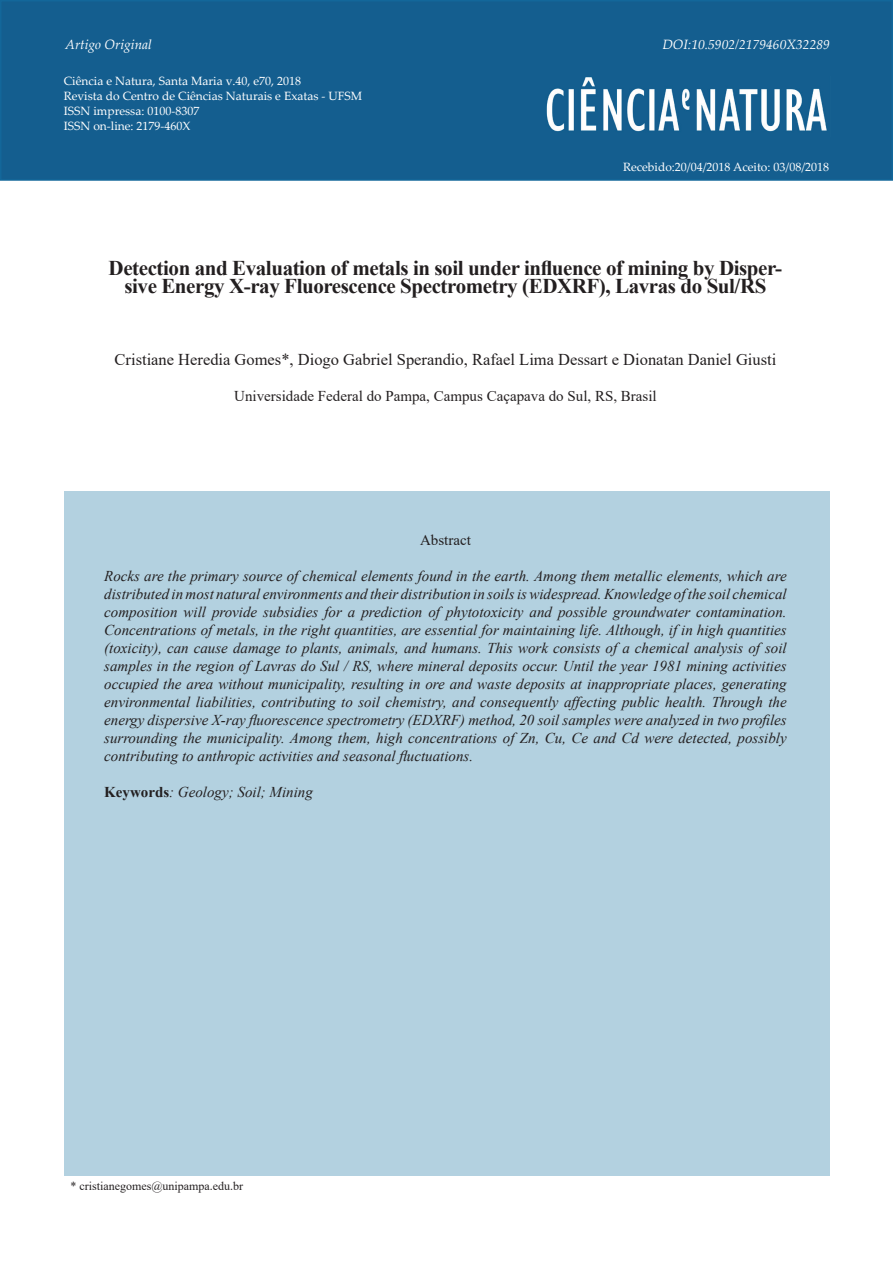
<style>
.page{position:relative;width:893px;height:1263px;background:#fff}
.page>*{position:absolute;margin:0;border:0;box-sizing:border-box;transform-origin:0 0}
.t1{font:700 21px/18px "Times New Roman";letter-spacing:-.02em;color:#231f20;text-align:center}
.t2{font:16.5px "Times New Roman";color:#231f20}
.t3{font:italic 15px/18px "Times New Roman";color:#231f20;text-align:justify}
.t4{font:15px "Times New Roman";color:#231f20}
.t5{font:italic 13.5px "Palatino Linotype";color:#fff}
.t6{font:12px/15px "Palatino Linotype";color:#fff}
.t7{font:12px "Times New Roman";color:#231f20}
.s1{font-weight:700;font-style:normal}
</style>
<div class="page">
<div style="left:0;top:0;width:893px;height:181px;background:#145e8f;border:2px solid #13679a"></div>
<img style="left:546px;top:77px;width:281px;height:55px">
<div style="left:64px;top:491px;width:766px;height:684px;background:#b3d1e0"></div>
<p class="t5" style="left:65px;top:35px;width:88px">Artigo Original</p>
<p class="t5" style="left:662px;top:35px;width:169px">DOI:10.5902/2179460X32289</p>
<p class="t6" style="left:64px;top:73px;width:300px">Ciência e Natura, Santa Maria v.40, e70, 2018<br>Revista do Centro de Ciências Naturais e Exatas - UFSM ISSN impressa: 0100-8307<br>ISSN on-line: 2179-460X</p>
<p class="t6" style="left:623px;top:159px;width:208px">Recebido:20/04/2018 Aceito: 03/08/2018</p>
<h1 class="t1" style="left:109px;top:259px;width:675px">Detection and Evaluation of metals in soil under influence of mining by Disper&shy;sive Energy X-ray Fluorescence Spectrometry (EDXRF), Lavras do Sul/RS</h1>
<p class="t2" style="left:115px;top:348px;width:663px">Cristiane Heredia Gomes*, Diogo Gabriel Sperandio, Rafael Lima Dessart e Dionatan Daniel Giusti</p>
<p class="t4" style="left:234px;top:386px;width:424px">Universidade Federal do Pampa, Campus Caçapava do Sul, RS, Brasil</p>
<p class="t4" style="left:420px;top:530px;width:52px">Abstract</p>
<p class="t3" style="left:104px;top:567px;width:684px">Rocks are the primary source of chemical elements found in the earth. Among them metallic elements, which are distributed in most natural environments and their distribution in soils is widespread. Knowledge of the soil chemical composition will provide subsidies for a prediction of phytotoxicity and possible groundwater contamination.<br>Concentrations of metals, in the right quantities, are essential for maintaining life. Although, if in high quantities (toxicity), can cause damage to plants, animals, and humans. This work consists of a chemical analysis of soil samples in the region of Lavras do Sul / RS, where mineral deposits occur. Until the year 1981 mining activities occupied the area without municipality, resulting in ore and waste deposits at inappropriate places, generating environmental liabilities, contributing to soil chemistry, and consequently affecting public health. Through the energy dispersive X-ray fluorescence spectrometry (EDXRF) method, 20 soil samples were analyzed in two profiles surrounding the municipality. Among them, high concentrations of Zn, Cu, Ce and Cd were detected, possibly contributing to anthropic activities and seasonal fluctuations.</p>
<p class="t3" style="left:104px;top:783px;width:210px"><span class="s1">Keywords</span>: Geology; Soil; Mining</p>
<p class="t7" style="left:71px;top:1178px;width:174px">* cristianegomes@unipampa.edu.br</p>
</div>
